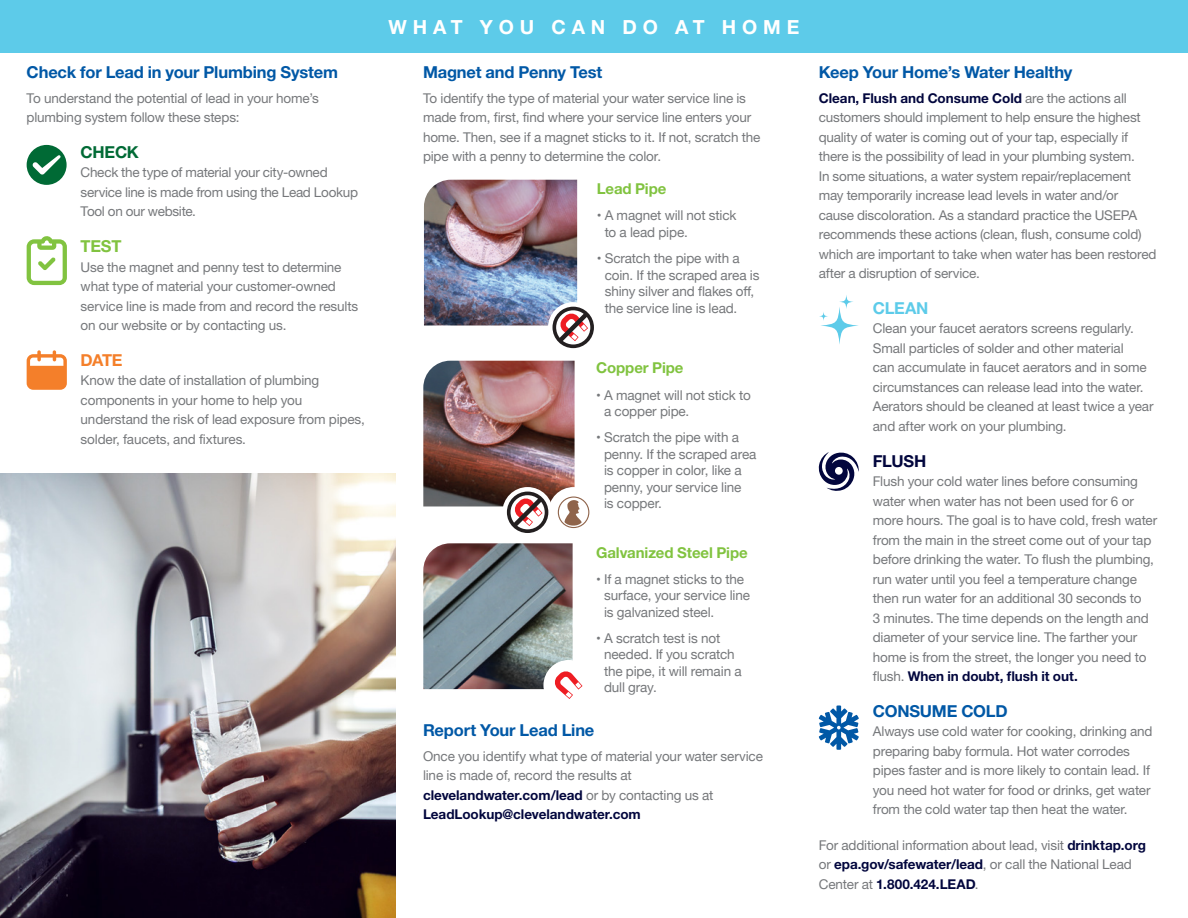
<style>
.page{position:relative;width:1188px;height:918px;background:#fff}
.page>*{position:absolute;margin:0;border:0;box-sizing:border-box;transform-origin:0 0}
.t1{font:700 19.5px "Helvetica Neue LT Std";letter-spacing:.3em;color:#fff}
.body{font:700 16.5px "Helvetica Neue LT Std";letter-spacing:-.01em;color:#0158a6}
.body-2{font:700 16.5px "Helvetica Neue LT Std";letter-spacing:-.015em;color:#006a35}
.body-3{font:700 16.5px "Helvetica Neue LT Std";letter-spacing:-.015em;color:#5dcbe9}
.body-4{font:700 16.5px "Helvetica Neue LT Std";letter-spacing:-.015em;color:#02063d}
.body-5{font:700 16.5px "Helvetica Neue LT Std";color:#81c340}
.body-6{font:700 16.5px "Helvetica Neue LT Std";color:#f47f2a}
.body-7{font:700 15px "Helvetica Neue LT Std";letter-spacing:-.005em;color:#81c340}
.body-8{font:13.5px/19.5px "Helvetica Neue";letter-spacing:-.01em;color:#76787b}
.body-9{font:13.5px/16.5px "Helvetica Neue";letter-spacing:-.01em;color:#76787b}
.s1{font-family:"Helvetica Neue LT Std";font-weight:700;color:#02063d}
</style>
<div class="page">
<svg style="left:27px;top:145px;width:40px;height:40px"></svg>
<svg style="left:27px;top:236px;width:40px;height:49px"></svg>
<svg style="left:27px;top:350px;width:40px;height:40px"></svg>
<svg style="left:820px;top:307px;width:39px;height:38px"></svg>
<svg style="left:839px;top:295px;width:15px;height:14px"></svg>
<svg style="left:819px;top:312px;width:9px;height:9px"></svg>
<svg style="left:818px;top:452px;width:41px;height:39px"></svg>
<div style="left:835px;top:467px;width:8px;height:8px;background:#fff;border-radius:50%"></div>
<svg style="left:818px;top:705px;width:41px;height:45px"></svg>
<img style="left:423px;top:543px;width:150px;height:146px">
<div style="left:543px;top:660px;width:51px;height:50px;background:#fff;border-radius:50%"></div>
<svg style="left:555px;top:671px;width:28px;height:28px"></svg>
<img style="left:424px;top:180px;width:153px;height:146px">
<div style="left:548px;top:302px;width:50px;height:51px;background:#fff;border-radius:50%"></div>
<svg style="left:553px;top:307px;width:41px;height:41px"></svg>
<img style="left:423px;top:361px;width:152px;height:145px">
<div style="left:548px;top:487px;width:51px;height:51px;background:#fff;border-radius:50%"></div>
<div style="left:558px;top:496px;width:31px;height:32px;border:1px solid #8f644b;border-radius:50%"></div>
<svg style="left:564px;top:500px;width:18px;height:27px"></svg>
<div style="left:502px;top:487px;width:51px;height:51px;background:#fff;border-radius:50%"></div>
<svg style="left:507px;top:492px;width:41px;height:41px"></svg>
<div style="left:0;top:0;width:1188px;height:52px;background:#5dcbe9"></div>
<img style="left:0;top:473px;width:396px;height:445px">
<p class="body" style="left:27px;top:62px;width:313px">Check for Lead in your Plumbing System</p>
<p class="body-8" style="left:27px;top:88px;width:294px">To understand the potential of lead in your home’s plumbing system follow these steps:</p>
<p class="body-2" style="left:81px;top:142px;width:60px">CHECK</p>
<p class="body-8" style="left:81px;top:163px;width:279px">Check the type of material your city-owned service line is made from using the Lead Lookup<br>Tool on our website.</p>
<p class="body-5" style="left:81px;top:236px;width:42px">TEST</p>
<p class="body-8" style="left:81px;top:257px;width:279px">Use the magnet and penny test to determine what type of material your customer-owned service line is made from and record the results on our website or by contacting us.</p>
<p class="body-6" style="left:81px;top:350px;width:43px">DATE</p>
<p class="body-8" style="left:81px;top:371px;width:286px">Know the date of installation of plumbing components in your home to help you understand the risk of lead exposure from pipes, solder, faucets, and fixtures.</p>
<p class="t1" style="left:389px;top:15px;width:412px">WHAT YOU CAN DO AT HOME</p>
<p class="body" style="left:423px;top:62px;width:181px">Magnet and Penny Test</p>
<p class="body-8" style="left:423px;top:88px;width:339px">To identify the type of material your water service line is made from, first, find where your service line enters your home. Then, see if a magnet sticks to it. If not, scratch the pipe with a penny to determine the color.</p>
<p class="body-7" style="left:597px;top:180px;width:71px">Lead Pipe</p>
<p class="body-9" style="left:605px;top:208px;width:133px;text-indent:-8px">• A magnet will not stick to a lead pipe.</p>
<p class="body-9" style="left:605px;top:251px;width:156px;text-indent:-8px">• Scratch the pipe with a coin. If the scraped area is shiny silver and flakes off, the service line is lead.</p>
<p class="body-7" style="left:596px;top:359px;width:89px">Copper Pipe</p>
<p class="body-9" style="left:604px;top:387px;width:148px;text-indent:-8px">• A magnet will not stick to a copper pipe.</p>
<p class="body-9" style="left:604px;top:430px;width:154px;text-indent:-8px">• Scratch the pipe with a penny. If the scraped area is copper in color, like a penny, your service line<br>is copper.</p>
<p class="body-7" style="left:596px;top:543px;width:153px">Galvanized Steel Pipe</p>
<p class="body-9" style="left:604px;top:571px;width:147px;text-indent:-8px">• If a magnet sticks to the surface, your service line is galvanized steel.</p>
<p class="body-9" style="left:604px;top:631px;width:139px;text-indent:-8px">• A scratch test is not needed. If you scratch the pipe, it will remain a dull gray.</p>
<p class="body" style="left:423px;top:720px;width:173px">Report Your Lead Line</p>
<p class="body-9" style="left:423px;top:747px;width:342px;line-height:19.5px">Once you identify what type of material your water service line is made of, record the results at <span class="s1">clevelandwater.com/lead</span> or by contacting us at <span class="s1">LeadLookup@clevelandwater.com</span></p>
<p class="body" style="left:819px;top:62px;width:255px">Keep Your Home’s Water Healthy</p>
<p class="body-8" style="left:819px;top:88px;width:339px"><span class="s1">Clean, Flush and Consume Cold</span> are the actions all customers should implement to help ensure the highest quality of water is coming out of your tap, especially if there is the possibility of lead in your plumbing system.<br>In some situations, a water system repair/replacement may temporarily increase lead levels in water and/or cause discoloration. As a standard practice the USEPA recommends these actions (clean, flush, consume cold) which are important to take when water has been restored after a disruption of service.</p>
<p class="body-3" style="left:873px;top:298px;width:57px">CLEAN</p>
<p class="body-8" style="left:873px;top:319px;width:282px">Clean your faucet aerators screens regularly.<br>Small particles of solder and other material<br>can accumulate in faucet aerators and in some circumstances can release lead into the water.<br>Aerators should be cleaned at least twice a year and after work on your plumbing.</p>
<p class="body-4" style="left:873px;top:450px;width:55px">FLUSH</p>
<p class="body-8" style="left:873px;top:471px;width:286px">Flush your cold water lines before consuming water when water has not been used for 6 or more hours. The goal is to have cold, fresh water from the main in the street come out of your tap before drinking the water. To flush the plumbing, run water until you feel a temperature change then run water for an additional 30 seconds to<br>3 minutes. The time depends on the length and diameter of your service line. The farther your home is from the street, the longer you need to flush. <span class="s1">When in doubt, flush it out.</span></p>
<p class="body" style="left:873px;top:701px;width:136px">CONSUME COLD</p>
<p class="body-8" style="left:873px;top:722px;width:281px">Always use cold water for cooking, drinking and preparing baby formula. Hot water corrodes pipes faster and is more likely to contain lead. If you need hot water for food or drinks, get water from the cold water tap then heat the water.</p>
<p class="body-8" style="left:819px;top:835px;width:329px">For additional information about lead, visit <span class="s1">drinktap.org </span>or <span class="s1">epa.gov/safewater/lead</span>, or call the National Lead<br>Center at <span class="s1">1.800.424.LEAD</span>.</p>
</div>
